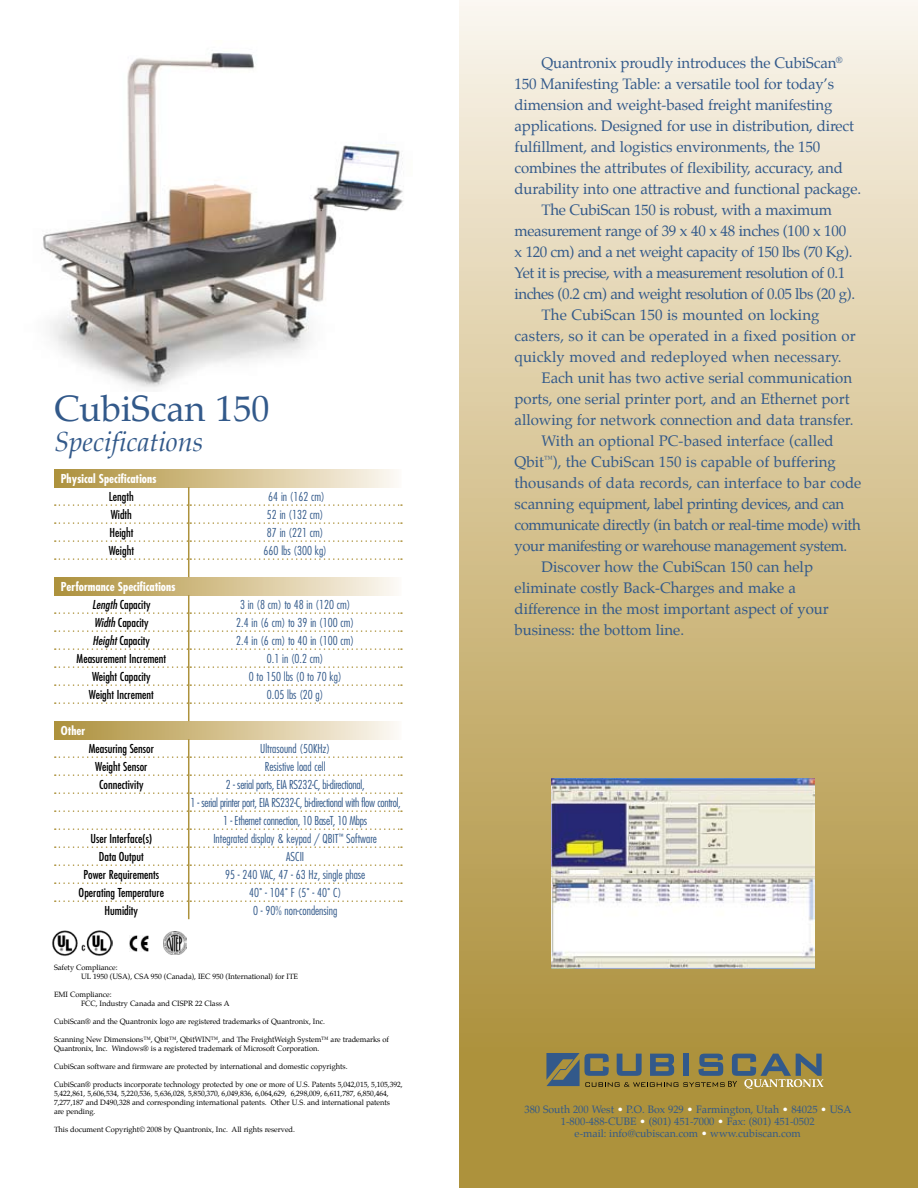
<style>
.page{position:relative;width:918px;height:1188px;background:#fff}
.page>*{position:absolute;margin:0;border:0;box-sizing:border-box;transform-origin:0 0}
.t1{font:36px "Palatino";color:#32598a}
.t2{font:italic 27px "Palatino";color:#32598a}
.t3{font:15px "Palatino";letter-spacing:-.01em;color:#32598a}
.t4{font:15px "Palatino";letter-spacing:-.03em;color:#32598a}
.t5{font:15px "Palatino";letter-spacing:.01em;color:#32598a}
.t6{font:300 condensed 12px "Futura";color:#32598a}
.t7{font:condensed 12px "Futura";color:#000}
.t8{font:300 condensed 12px/18px "Futura";letter-spacing:-.02em;color:#32598a;text-align:center}
.t9{font:700 condensed 12px/18px "Futura";color:#fff;text-align:center}
.t10{font:10.5px/12.3px "Palatino";color:#32598a;text-align:center}
.t11{font:7.5px/9px "Palatino";letter-spacing:-.005em;color:#000}
.s1{font-weight:400;font-style:italic;color:#000}
.s2{font-weight:400;color:#000}
.s3{font-style:italic}
.s4{color:#fff}
</style>
<div class="page">
<img style="left:43px;top:53px;width:360px;height:335px">
<div style="left:459px;top:0;width:459px;height:1188px;background:linear-gradient(to bottom,#faf2e7,#a68729)"></div>
<img style="left:552px;top:778px;width:263px;height:191px">
<svg style="left:546px;top:1053px;width:278px;height:36px"></svg>
<div style="left:54px;top:469px;width:348px;height:18px;background:linear-gradient(to right,#ad8f38,#fcf7ef)"></div>
<div style="left:54px;top:577px;width:348px;height:18px;background:linear-gradient(to right,#ad8f38,#fcf7ef)"></div>
<div style="left:54px;top:721px;width:348px;height:18px;background:linear-gradient(to right,#ad8f38,#fcf7ef)"></div>
<svg style="left:55px;top:739px;width:347px;height:180px"></svg>
<svg style="left:55px;top:595px;width:347px;height:126px"></svg>
<svg style="left:55px;top:487px;width:347px;height:90px"></svg>
<img style="left:52px;top:930px;width:61px;height:26px">
<img style="left:130px;top:936px;width:19px;height:15px">
<img style="left:163px;top:931px;width:24px;height:24px">
<h1 class="t1" style="left:54px;top:379px;width:217px">CubiScan 150</h1>
<h2 class="t2" style="left:54px;top:420px;width:151px">Specifications</h2>
<p class="t9" style="left:61px;top:469px;width:97px">Physical Specifications</p>
<p class="t7" style="left:109px;top:489px;width:26px">Length</p>
<p class="t6" style="left:268px;top:489px;width:58px">64 in (162 cm)</p>
<p class="t7" style="left:111px;top:507px;width:23px">Width</p>
<p class="t6" style="left:267px;top:507px;width:58px">52 in (132 cm)</p>
<p class="t7" style="left:109px;top:525px;width:26px">Height</p>
<p class="t6" style="left:267px;top:525px;width:58px">87 in (221 cm)</p>
<p class="t7" style="left:109px;top:543px;width:27px">Weight</p>
<p class="t6" style="left:264px;top:543px;width:65px">660 lbs (300 kg)</p>
<p class="t9" style="left:61px;top:577px;width:116px">Performance Specifications<br><span class="s1">Length</span> <span class="s2">Capacity</span></p>
<p class="t6" style="left:240px;top:597px;width:112px">3 in (8 cm) to 48 in (120 cm)</p>
<p class="t7" style="left:94px;top:615px;width:56px"><span class="s3">Width</span> Capacity</p>
<p class="t6" style="left:236px;top:615px;width:119px">2.4 in (6 cm) to 39 in (100 cm)</p>
<p class="t7" style="left:93px;top:633px;width:59px"><span class="s3">Height</span> Capacity</p>
<p class="t6" style="left:236px;top:633px;width:119px">2.4 in (6 cm) to 40 in (100 cm)</p>
<p class="t7" style="left:77px;top:651px;width:91px">Measurement Increment</p>
<p class="t6" style="left:267px;top:651px;width:58px">0.1 in (0.2 cm)</p>
<p class="t7" style="left:92px;top:669px;width:60px">Weight Capacity</p>
<p class="t6" style="left:249px;top:669px;width:94px">0 to 150 lbs (0 to 70 kg)</p>
<p class="t7" style="left:89px;top:687px;width:66px">Weight Increment</p>
<p class="t6" style="left:267px;top:687px;width:58px">0.05 lbs (20 g)</p>
<p class="t9" style="left:61px;top:721px;width:26px">Other</p>
<p class="t7" style="left:89px;top:741px;width:67px">Measuring Sensor</p>
<p class="t6" style="left:260px;top:741px;width:71px">Ultrasound (50KHz)</p>
<p class="t7" style="left:95px;top:759px;width:54px">Weight Sensor</p>
<p class="t6" style="left:265px;top:759px;width:62px">Resistive load cell</p>
<p class="t7" style="left:99px;top:777px;width:46px">Connectivity</p>
<p class="t8" style="left:190px;top:776px;width:212px">2 - serial ports, EIA RS232-C, bi-directional,<br>1 - serial printer port, EIA RS232-C, bi-directional with flow control,<br>1 - Ethernet connection, 10 BaseT, 10 Mbps</p>
<p class="t7" style="left:90px;top:831px;width:63px">User Interface(s)</p>
<p class="t6" style="left:213px;top:831px;width:165px">Integrated display &amp; keypad / QBIT<sup>™</sup> Software</p>
<p class="t7" style="left:99px;top:849px;width:46px">Data Output</p>
<p class="t6" style="left:286px;top:849px;width:20px">ASCII</p>
<p class="t7" style="left:84px;top:867px;width:77px">Power Requirements</p>
<p class="t6" style="left:225px;top:867px;width:142px">95 - 240 VAC, 47 - 63 Hz, single phase</p>
<p class="t7" style="left:79px;top:885px;width:87px">Operating Temperature</p>
<p class="t6" style="left:249px;top:885px;width:94px">40˚ - 104˚ F (5˚ - 40˚ C)</p>
<p class="t7" style="left:105px;top:903px;width:35px">Humidity</p>
<p class="t6" style="left:253px;top:903px;width:86px">0 - 90% non-condensing</p>
<p class="t11" style="left:81px;top:963px;width:219px;text-indent:-27px">Safety Compliance:<br>UL 1950 (USA), CSA 950 (Canada), IEC 950 (International) for ITE</p>
<p class="t11" style="left:81px;top:990px;width:150px;text-indent:-27px">EMI Compliance:<br>FCC, Industry Canada and CISPR 22 Class A</p>
<p class="t11" style="left:54px;top:1017px;width:272px">CubiScan® and the Quantronix logo are registered trademarks of Quantronix, Inc.</p>
<p class="t11" style="left:54px;top:1035px;width:336px">Scanning New Dimensions™, Qbit™, QbitWIN™, and The FreightWeigh System™ are trademarks of<br>Quantronix, Inc. Windows® is a registered trademark of Microsoft Corporation.</p>
<p class="t11" style="left:54px;top:1062px;width:295px">CubiScan software and firmware are protected by international and domestic copyrights.</p>
<p class="t11" style="left:54px;top:1080px;width:350px">CubiScan® products incorporate technology protected by one or more of U.S. Patents 5,042,015, 5,105,392, 5,422,861, 5,606,534, 5,220,536, 5,636,028, 5,850,370, 6,049,836, 6,064,629, 6,298,009, 6,611,787, 6,850,464, 7,277,187 and D490,328 and corresponding international patents. Other U.S. and international patents<br>are pending.</p>
<p class="t11" style="left:54px;top:1125px;width:242px">This document Copyright© 2008 by Quantronix, Inc. All rights reserved.</p>
<p class="t3" style="left:541px;top:50px;width:303px">Quantronix proudly introduces the CubiScan<sup>®</sup></p>
<p class="t3" style="left:515px;top:71px;width:321px">150 Manifesting Table: a versatile tool for today’s</p>
<p class="t3" style="left:515px;top:92px;width:319px">dimension and weight-based freight manifesting</p>
<p class="t3" style="left:515px;top:113px;width:341px">applications. Designed for use in distribution, direct</p>
<p class="t3" style="left:515px;top:134px;width:307px">fulfillment, and logistics environments, the 150</p>
<p class="t3" style="left:515px;top:155px;width:330px">combines the attributes of flexibility, accuracy, and</p>
<p class="t3" style="left:515px;top:176px;width:348px">durability into one attractive and functional package.</p>
<p class="t3" style="left:542px;top:197px;width:292px">The CubiScan 150 is robust, with a maximum</p>
<p class="t3" style="left:515px;top:218px;width:333px">measurement range of 39 x 40 x 48 inches (100 x 100</p>
<p class="t4" style="left:515px;top:239px;width:339px">x 120 cm) and a net weight capacity of 150 lbs (70 Kg).</p>
<p class="t4" style="left:515px;top:260px;width:332px">Yet it is precise, with a measurement resolution of 0.1</p>
<p class="t4" style="left:515px;top:281px;width:342px">inches (0.2 cm) and weight resolution of 0.05 lbs (20 g).</p>
<p class="t5" style="left:542px;top:302px;width:280px">The CubiScan 150 is mounted on locking</p>
<p class="t5" style="left:515px;top:323px;width:343px">casters, so it can be operated in a fixed position or</p>
<p class="t5" style="left:515px;top:344px;width:329px">quickly moved and redeployed when necessary.</p>
<p class="t3" style="left:542px;top:365px;width:312px">Each unit has two active serial communication</p>
<p class="t3" style="left:515px;top:386px;width:337px">ports, one serial printer port, and an Ethernet port</p>
<p class="t3" style="left:515px;top:407px;width:340px">allowing for network connection and data transfer.</p>
<p class="t3" style="left:542px;top:428px;width:294px">With an optional PC-based interface (called</p>
<p class="t3" style="left:515px;top:449px;width:323px">Qbit<sup>™</sup>), the CubiScan 150 is capable of buffering</p>
<p class="t3" style="left:515px;top:470px;width:348px">thousands of data records, can interface to bar code</p>
<p class="t4" style="left:515px;top:491px;width:331px">scanning equipment, label printing devices, and can</p>
<p class="t4" style="left:515px;top:512px;width:348px">communicate directly (in batch or real-time mode) with</p>
<p class="t4" style="left:515px;top:533px;width:334px">your manifesting or warehouse management system.</p>
<p class="t3" style="left:542px;top:554px;width:273px">Discover how the CubiScan 150 can help</p>
<p class="t3" style="left:515px;top:575px;width:283px">eliminate costly Back-Charges and make a</p>
<p class="t3" style="left:515px;top:596px;width:316px">difference in the most important aspect of your</p>
<p class="t3" style="left:515px;top:617px;width:171px">business: the bottom line.</p>
<p class="t10" style="left:524px;top:1103px;width:329px">380 South 200 West <span class="s4">•</span> P.O. Box 929 <span class="s4">•</span> Farmington, Utah <span class="s4">•</span> 84025 <span class="s4">•</span> USA<br>1-800-488-CUBE <span class="s4">•</span> (801) 451-7000 <span class="s4">•</span> Fax: (801) 451-0502<br>e-mail: info@cubiscan.com <span class="s4">•</span> www.cubiscan.com</p>
</div>
